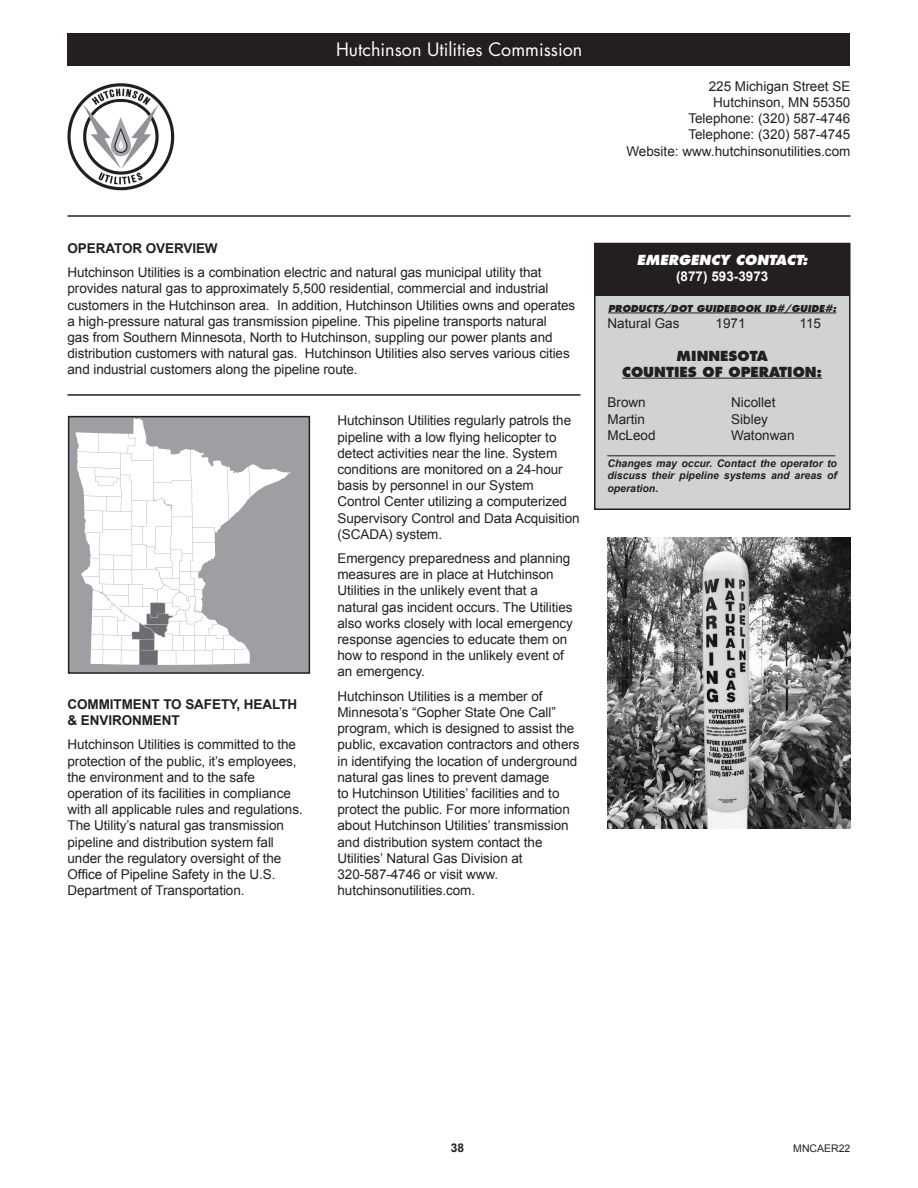
<style>
.page{position:relative;width:918px;height:1188px;background:#fff}
.page>*{position:absolute;margin:0;border:0;box-sizing:border-box;transform-origin:0 0}
.t1{font:18px "Futura";color:#fff}
.t2{font:13.5px/16.2px "Arial";letter-spacing:-.005em;color:#231f20}
.t3{font:700 13.5px/16.2px "Arial";letter-spacing:-.005em;color:#231f20}
.t4{font:800 13.5px "Futura";color:#231f20}
.t5{font:italic 800 13.5px "Futura";color:#fff}
.t6{font:700 13.5px "Arial";color:#fff}
.t7{font:700 12px "Arial";color:#231f20}
.t8{font:italic 700 10.5px/12.6px "Arial";color:#231f20;text-align:justify}
.t9{font:10.5px "Arial";color:#231f20}
.t10{font:italic 800 9.3px "Futura";color:#231f20}
</style>
<div class="page">
<hr style="left:68px;top:215px;width:782px;height:2px;background:#231f20">
<div style="left:68px;top:34px;width:782px;height:32px;background:#231f20"></div>
<div style="left:595px;top:244px;width:255px;height:265px;background:#d1d2d4"></div>
<div style="left:594px;top:243px;width:256px;height:267px;border:2px solid #231f20"></div>
<div style="left:594px;top:243px;width:256px;height:52px;background:#231f20"></div>
<hr style="left:608px;top:313px;width:228px;height:1px;background:#231f20">
<hr style="left:622px;top:378px;width:200px;height:1px;background:#231f20">
<svg style="left:71px;top:419px;width:236px;height:252px"></svg>
<div style="left:68px;top:416px;width:242px;height:258px;border:2px solid #231f20"></div>
<hr style="left:68px;top:394px;width:512px;height:2px;background:#231f20">
<img style="left:608px;top:537px;width:242px;height:292px">
<svg style="left:68px;top:83px;width:106px;height:107px"></svg>
<p class="t1" style="left:336px;top:38px;width:248px">Hutchinson Utilities Commission</p>
<p class="t2" style="left:709px;top:78px;width:143px">225 Michigan Street SE</p>
<p class="t2" style="left:713px;top:94px;width:139px">Hutchinson, MN 55350</p>
<p class="t2" style="left:688px;top:111px;width:164px">Telephone: (320) 587-4746</p>
<p class="t2" style="left:688px;top:127px;width:164px">Telephone: (320) 587-4745</p>
<p class="t2" style="left:626px;top:143px;width:226px">Website: www.hutchinsonutilities.com</p>
<p class="t3" style="left:68px;top:240px;width:152px">OPERATOR OVERVIEW</p>
<p class="t2" style="left:68px;top:264px;width:509px">Hutchinson Utilities is a combination electric and natural gas municipal utility that provides natural gas to approximately 5,500 residential, commercial and industrial customers in the Hutchinson area. In addition, Hutchinson Utilities owns and operates a high-pressure natural gas transmission pipeline. This pipeline transports natural<br>gas from Southern Minnesota, North to Hutchinson, suppling our power plants and distribution customers with natural gas. Hutchinson Utilities also serves various cities and industrial customers along the pipeline route.</p>
<p class="t3" style="left:68px;top:696px;width:231px">COMMITMENT TO SAFETY, HEALTH &amp; ENVIRONMENT</p>
<p class="t2" style="left:68px;top:737px;width:237px">Hutchinson Utilities is committed to the protection of the public, it’s employees, the environment and to the safe operation of its facilities in compliance with all applicable rules and regulations.<br>The Utility’s natural gas transmission pipeline and distribution system fall under the regulatory oversight of the Office of Pipeline Safety in the U.S.<br>Department of Transportation.</p>
<p class="t2" style="left:338px;top:413px;width:244px">Hutchinson Utilities regularly patrols the pipeline with a low flying helicopter to detect activities near the line. System conditions are monitored on a 24-hour basis by personnel in our System Control Center utilizing a computerized Supervisory Control and Data Acquisition</p>
<p class="t2" style="left:338px;top:526px;width:106px">(SCADA) system.</p>
<p class="t2" style="left:338px;top:550px;width:237px">Emergency preparedness and planning measures are in place at Hutchinson Utilities in the unlikely event that a natural gas incident occurs. The Utilities also works closely with local emergency response agencies to educate them on how to respond in the unlikely event of an emergency.</p>
<p class="t2" style="left:338px;top:688px;width:244px">Hutchinson Utilities is a member of Minnesota’s “Gopher State One Call” program, which is designed to assist the public, excavation contractors and others in identifying the location of underground natural gas lines to prevent damage<br>to Hutchinson Utilities’ facilities and to protect the public. For more information about Hutchinson Utilities’ transmission and distribution system contact the Utilities’ Natural Gas Division at 320-587-4746 or visit www. hutchinsonutilities.com.</p>
<p class="t5" style="left:637px;top:252px;width:172px">EMERGENCY CONTACT:</p>
<p class="t6" style="left:676px;top:268px;width:94px">(877) 593-3973</p>
<p class="t10" style="left:608px;top:303px;width:230px">PRODUCTS/DOT GUIDEBOOK ID#/GUIDE#:</p>
<p class="t2" style="left:608px;top:315px;width:74px">Natural Gas</p>
<p class="t2" style="left:716px;top:315px;width:32px">1971</p>
<p class="t2" style="left:799px;top:315px;width:23px">115</p>
<p class="t4" style="left:677px;top:347px;width:93px">MINNESOTA</p>
<p class="t4" style="left:622px;top:363px;width:202px">COUNTIES OF OPERATION:</p>
<p class="t2" style="left:608px;top:395px;width:40px">Brown</p>
<p class="t2" style="left:608px;top:411px;width:39px">Martin</p>
<p class="t2" style="left:608px;top:427px;width:50px">McLeod</p>
<p class="t2" style="left:731px;top:395px;width:46px">Nicollet</p>
<p class="t2" style="left:731px;top:411px;width:38px">Sibley</p>
<p class="t2" style="left:731px;top:427px;width:65px">Watonwan</p>
<p class="t8" style="left:608px;top:445px;width:229px">_______________________________________</p>
<p class="t8" style="left:608px;top:457px;width:231px">Changes may occur. Contact the operator to discuss their pipeline systems and areas of operation.</p>
<p class="t7" style="left:451px;top:1140px;width:15px">38</p>
<p class="t9" style="left:793px;top:1141px;width:59px">MNCAER22</p>
</div>
